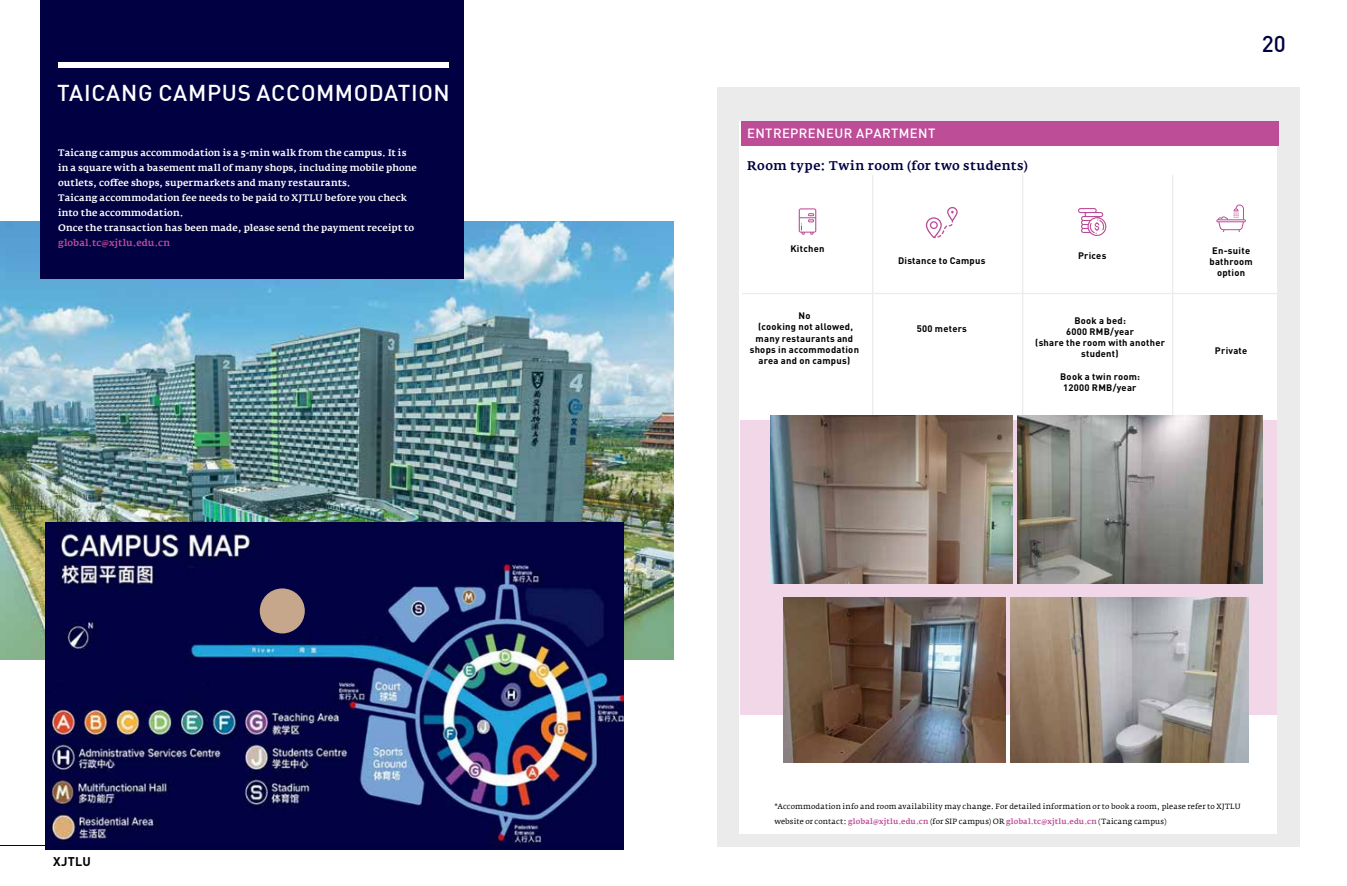
<style>
.page{position:relative;width:1347px;height:886px;background:#fff}
.page>*{position:absolute;margin:0;border:0;box-sizing:border-box;transform-origin:0 0}
.t1{font:500 22.5px "DIN";letter-spacing:.025em;color:#fff}
.t2{font:500 22.5px "DIN";color:#000042}
.t3{font:500 13.12px "DIN";letter-spacing:.03em;color:#fff}
.t4{font:500 12.5px "Fedra Serif A";letter-spacing:.035em;color:#000042}
.t5{font:700 12.5px "DIN";letter-spacing:.025em;color:#000}
.t6{font:500 9.38px/15px "Fedra Serif A";letter-spacing:.015em;color:#fff}
.t7{font:700 9.38px/11.2px "DIN";letter-spacing:.03em;color:#000;text-align:center}
.t8{font:500 9.38px "Fedra Serif A";letter-spacing:.01em;color:#bd4d97}
.t9{font:7.5px/15px "Fedra Serif A";letter-spacing:.02em;color:#000}
.s1{font-weight:500;color:#bd4d97}
</style>
<div class="page">
<hr style="left:0;top:845px;width:91px;height:1px;background:#000042">
<img style="left:0;top:222px;width:673px;height:437px">
<div style="left:717px;top:87px;width:582px;height:759px;background:#ebebeb"></div>
<div style="left:740px;top:121px;width:536px;height:713px;background:#fff"></div>
<hr style="left:1022px;top:175px;width:1px;height:244px;background:#ebebeb">
<div style="left:41px;top:0;width:423px;height:278px;background:#000042"></div>
<div style="left:58px;top:63px;width:390px;height:5px;background:#fff"></div>
<svg style="left:1216px;top:204px;width:29px;height:28px"></svg>
<svg style="left:1078px;top:208px;width:28px;height:28px"></svg>
<div style="left:741px;top:121px;width:537px;height:25px;background:#bd4d97"></div>
<div style="left:739px;top:420px;width:537px;height:295px;background:#f2d7e9"></div>
<img style="left:45px;top:522px;width:578px;height:327px">
<div style="left:260px;top:588px;width:45px;height:45px;background:#c6a78b;border-radius:50%"></div>
<hr style="left:1172px;top:175px;width:1px;height:245px;background:#ebebeb">
<hr style="left:872px;top:175px;width:1px;height:245px;background:#ebebeb">
<svg style="left:798px;top:208px;width:18px;height:27px"></svg>
<svg style="left:926px;top:207px;width:31px;height:31px"></svg>
<hr style="left:742px;top:293px;width:539px;height:1px;background:#ebebeb">
<img style="left:770px;top:415px;width:243px;height:169px">
<img style="left:1017px;top:415px;width:245px;height:169px">
<img style="left:783px;top:598px;width:222px;height:165px">
<img style="left:1010px;top:598px;width:238px;height:165px">
<h1 class="t1" style="left:57px;top:79px;width:394px">TAICANG CAMPUS ACCOMMODATION</h1>
<p class="t6" style="left:58px;top:145px;width:360px">Taicang campus accommodation is a 5-min walk from the campus. It is in a square with a basement mall of many shops, including mobile phone outlets, coffee shops, supermarkets and many restaurants.<br>Taicang accommodation fee needs to be paid to XJTLU before you check into the accommodation.<br>Once the transaction has been made, please send the payment receipt to</p>
<p class="t8" style="left:58px;top:237px;width:113px">global.tc@xjtlu.edu.cn</p>
<h3 class="t5" style="left:53px;top:853px;width:39px">XJTLU</h3>
<h1 class="t2" style="left:1261px;top:29px;width:25px">20</h1>
<h2 class="t3" style="left:747px;top:125px;width:190px">ENTREPRENEUR APARTMENT</h2>
<h3 class="t4" style="left:747px;top:158px;width:282px">Room type: Twin room (for two students)</h3>
<p class="t7" style="left:790px;top:242px;width:36px">Kitchen</p>
<p class="t7" style="left:898px;top:254px;width:89px">Distance to Campus</p>
<p class="t7" style="left:1078px;top:250px;width:30px">Prices</p>
<p class="t7" style="left:1209px;top:244px;width:45px">En-suite bathroom option</p>
<p class="t7" style="left:749px;top:310px;width:111px">No<br>(cooking not allowed, many restaurants and shops in accommodation area and on campus)</p>
<p class="t7" style="left:916px;top:323px;width:52px">500 meters</p>
<p class="t7" style="left:1035px;top:314px;width:131px">Book a bed:<br>6000 RMB/year<br>(share the room with another student)</p>
<p class="t7" style="left:1060px;top:370px;width:81px">Book a twin room:<br>12000 RMB/year</p>
<p class="t7" style="left:1214px;top:345px;width:34px">Private</p>
<p class="t9" style="left:774px;top:799px;width:467px">*Accommodation info and room availability may change. For detailed information or to book a room, please refer to XJTLU website or contact: <span class="s1">global@xjtlu.edu.cn</span> (for SIP campus) OR <span class="s1">global.tc@xjtlu.edu.cn</span> (Taicang campus)</p>
</div>
